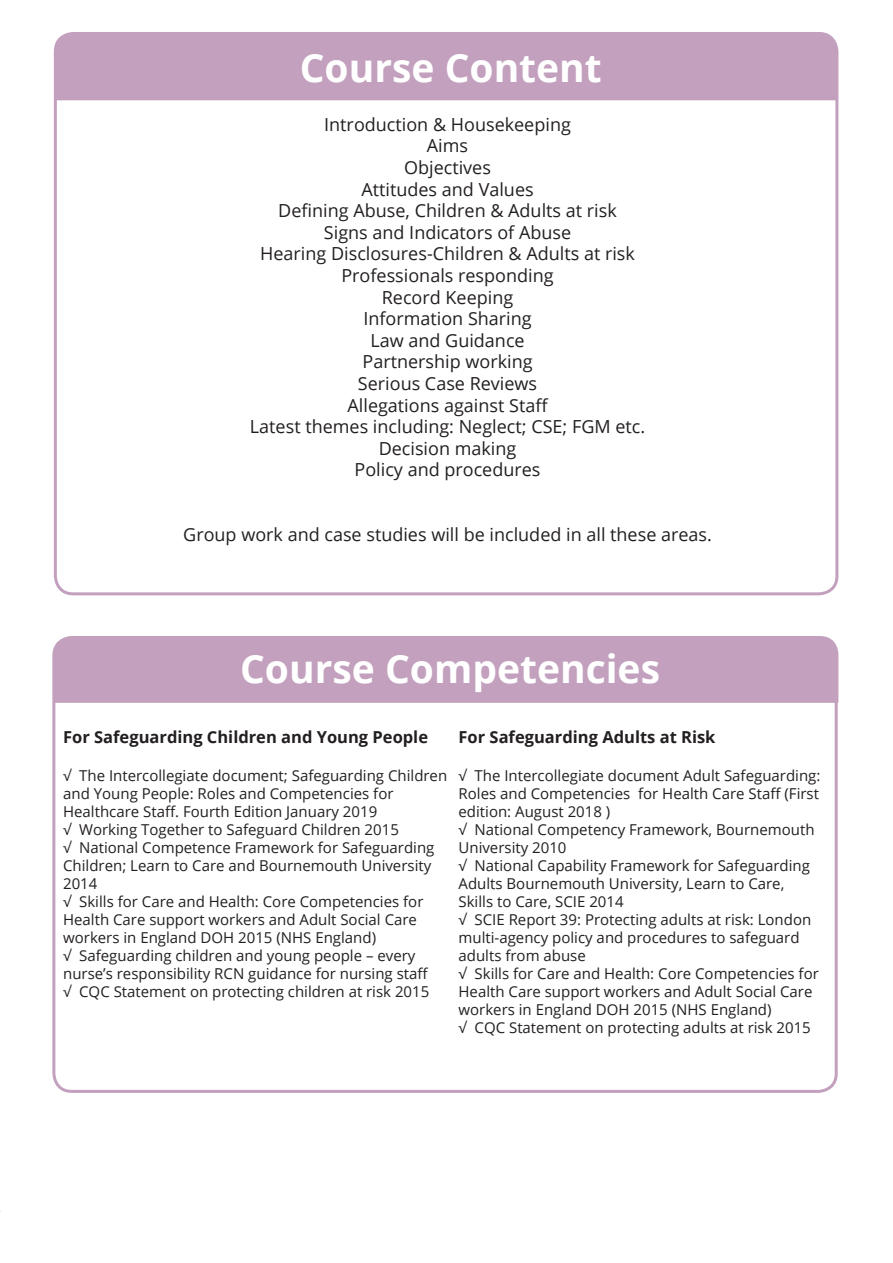
<style>
.page{position:relative;width:893px;height:1263px;background:#fff}
.page>*{position:absolute;margin:0;border:0;box-sizing:border-box;transform-origin:0 0}
.t1{font:700 39px "Open Sans";color:#fff}
.t2{font:18px "Open Sans";color:#231f20}
.t3{font:700 16.5px "Open Sans";color:#231f20}
.t4{font:15px/18px "Open Sans";color:#231f20}
</style>
<div class="page">
<div style="left:56px;top:34px;width:782px;height:66px;background:#c2a0be"></div>
<div style="left:54px;top:32px;width:784px;height:563px;border:3px solid #c2a0be;border-radius:18px"></div>
<div style="left:54px;top:636px;width:784px;height:67px;background:#c2a0be"></div>
<p class="t1" style="left:300px;top:40px;width:304px">Course Content</p>
<p class="t2" style="left:324px;top:112px;width:248px">Introduction &amp; Housekeeping</p>
<p class="t2" style="left:427px;top:133px;width:43px">Aims</p>
<p class="t2" style="left:404px;top:155px;width:88px">Objectives</p>
<p class="t2" style="left:361px;top:177px;width:174px">Attitudes and Values</p>
<p class="t2" style="left:278px;top:198px;width:340px">Defining Abuse, Children &amp; Adults at risk</p>
<p class="t2" style="left:324px;top:220px;width:249px">Signs and Indicators of Abuse</p>
<p class="t2" style="left:260px;top:241px;width:376px">Hearing Disclosures-Children &amp; Adults at risk</p>
<p class="t2" style="left:341px;top:263px;width:214px">Professionals responding</p>
<p class="t2" style="left:382px;top:285px;width:133px">Record Keeping</p>
<p class="t2" style="left:363px;top:306px;width:170px">Information Sharing</p>
<p class="t2" style="left:370px;top:328px;width:156px">Law and Guidance</p>
<p class="t2" style="left:362px;top:349px;width:172px">Partnership working</p>
<p class="t2" style="left:358px;top:371px;width:181px">Serious Case Reviews</p>
<p class="t2" style="left:347px;top:393px;width:202px">Allegations against Staff</p>
<p class="t2" style="left:250px;top:414px;width:397px">Latest themes including: Neglect; CSE; FGM etc.</p>
<p class="t2" style="left:379px;top:436px;width:139px">Decision making</p>
<p class="t2" style="left:355px;top:457px;width:187px">Policy and procedures</p>
<p class="t2" style="left:183px;top:522px;width:530px">Group work and case studies will be included in all these areas.</p>
<p class="t1" style="left:240px;top:641px;width:421px">Course Competencies</p>
<p class="t3" style="left:63px;top:725px;width:366px">For Safeguarding Children and Young People</p>
<p class="t4" style="left:63px;top:766px;width:386px">√ The Intercollegiate document; Safeguarding Children and Young People: Roles and Competencies for<br>Healthcare Staff. Fourth Edition January 2019</p>
<p class="t4" style="left:63px;top:820px;width:337px">√ Working Together to Safeguard Children 2015</p>
<p class="t4" style="left:63px;top:838px;width:373px">√ National Competence Framework for Safeguarding<br>Children; Learn to Care and Bournemouth University<br>2014</p>
<p class="t4" style="left:63px;top:892px;width:362px">√ Skills for Care and Health: Core Competencies for<br>Health Care support workers and Adult Social Care workers in England DOH 2015 (NHS England)</p>
<p class="t4" style="left:63px;top:946px;width:367px">√ Safeguarding children and young people – every nurse’s responsibility RCN guidance for nursing staff</p>
<p class="t4" style="left:63px;top:982px;width:368px">√ CQC Statement on protecting children at risk 2015</p>
<p class="t3" style="left:459px;top:725px;width:258px">For Safeguarding Adults at Risk</p>
<p class="t4" style="left:459px;top:766px;width:363px;text-align:justify">√ The Intercollegiate document Adult Safeguarding:<br>Roles and Competencies for Health Care Staff (First edition: August 2018 )</p>
<p class="t4" style="left:459px;top:820px;width:358px">√ National Competency Framework, Bournemouth<br>University 2010</p>
<p class="t4" style="left:459px;top:856px;width:353px">√ National Capability Framework for Safeguarding<br>Adults Bournemouth University, Learn to Care,<br>Skills to Care, SCIE 2014</p>
<p class="t4" style="left:459px;top:910px;width:354px">√ SCIE Report 39: Protecting adults at risk: London multi-agency policy and procedures to safeguard adults from abuse</p>
<p class="t4" style="left:459px;top:964px;width:362px">√ Skills for Care and Health: Core Competencies for<br>Health Care support workers and Adult Social Care workers in England DOH 2015 (NHS England)</p>
<p class="t4" style="left:459px;top:1018px;width:354px">√ CQC Statement on protecting adults at risk 2015</p>
</div>
